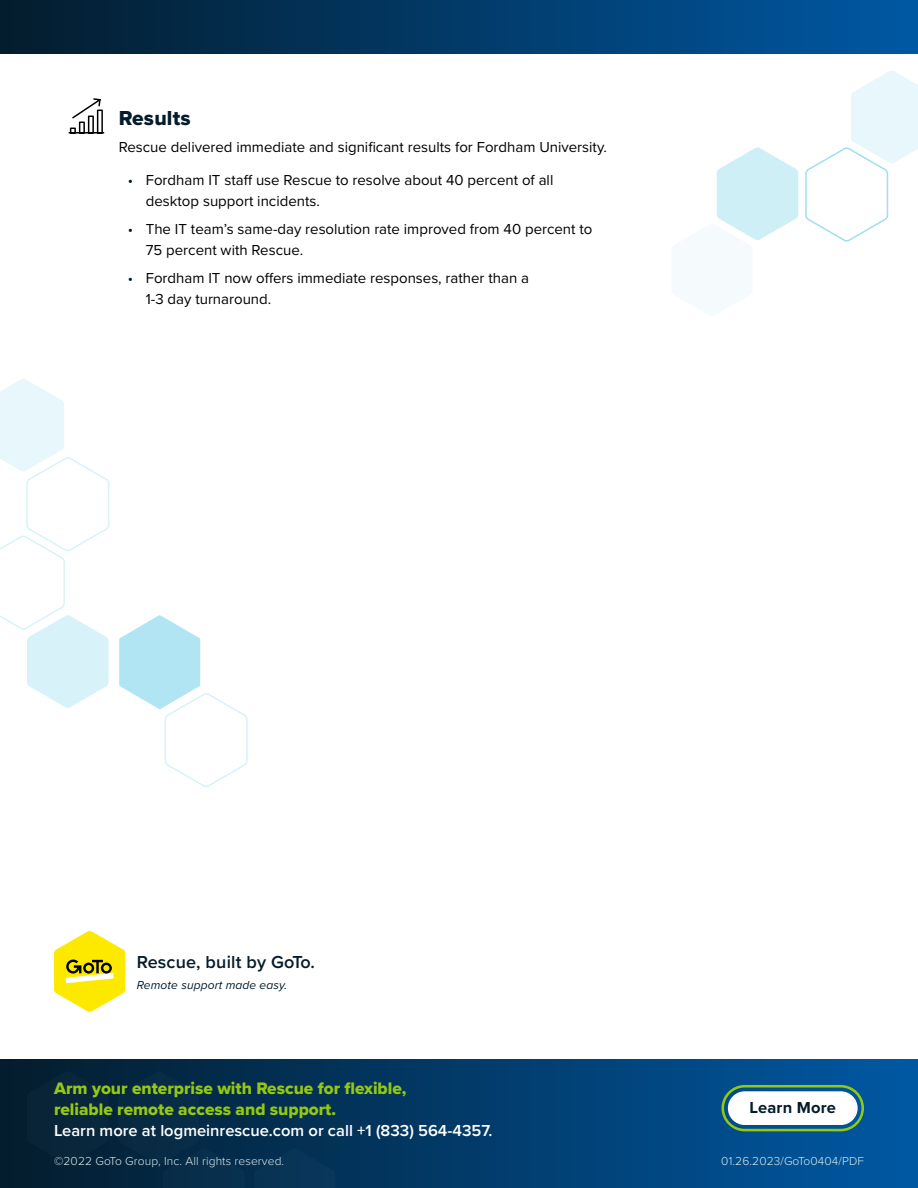
<style>
.page{position:relative;width:918px;height:1188px;background:#fff}
.page>*{position:absolute;margin:0;border:0;box-sizing:border-box;transform-origin:0 0}
.H1{font:21px "Proxima Nova Extrabld";letter-spacing:.01em;color:#041c2c}
.H1-2{font:600 18px "Proxima Nova";letter-spacing:.01em;color:#041c2c}
.Body{font:17.25px/21px "Proxima Nova Extrabld";color:#93c90e}
.Body-2{font:600 16.5px "Proxima Nova";color:#fff}
._04_Intro_Text{font:700 16.5px "Proxima Nova";letter-spacing:.01em;color:#041c2c}
.Body-3{font:15px/21px "Proxima Nova";color:#000}
._01_Document_Type{font:300 12px "Proxima Nova";letter-spacing:.01em;color:#daeaec}
.H1-3{font:italic 12px "Proxima Nova";letter-spacing:.01em;color:#041c2c}
.s1{color:#041c2c}
</style>
<div class="page">
<svg style="left:0;top:1059px;width:918px;height:129px;background:#013e70"></svg>
<svg style="left:0;top:379px;width:110px;height:329px"></svg>
<svg style="left:119px;top:615px;width:129px;height:172px"></svg>
<svg style="left:716px;top:147px;width:82px;height:93px"></svg>
<svg style="left:805px;top:71px;width:113px;height:171px"></svg>
<div style="left:0;top:0;width:918px;height:54px;background:linear-gradient(to right,#041c2d,#0058a3)"></div>
<svg style="left:54px;top:931px;width:71px;height:81px"></svg>
<svg style="left:118px;top:1071px;width:127px;height:117px;background:#052a46"></svg>
<div style="left:254px;top:1148px;width:81px;height:40px;background:#083456"></div>
<div style="left:27px;top:1071px;width:82px;height:93px;background:#09253a"></div>
<svg style="left:68px;top:98px;width:37px;height:36px"></svg>
<div style="left:722px;top:1085px;width:142px;height:46px;border:3px solid #93c90e;border-radius:22px"></div>
<div style="left:728px;top:1091px;width:130px;height:34px;background:#fff;border-radius:17px"></div>
<p class="H1" style="left:119px;top:102px;width:73px">Results</p>
<p class="Body-3" style="left:119px;top:136px;width:490px">Rescue delivered immediate and significant results for Fordham University.</p>
<p class="Body-3" style="left:146px;top:169px;width:409px;text-indent:-18px"><span class="s1">•</span> Fordham IT staff use Rescue to resolve about 40 percent of all desktop support incidents.</p>
<p class="Body-3" style="left:146px;top:218px;width:448px;text-indent:-18px"><span class="s1">•</span> The IT team’s same-day resolution rate improved from 40 percent to<br>75 percent with Rescue.</p>
<p class="Body-3" style="left:146px;top:267px;width:385px;text-indent:-18px"><span class="s1">•</span> Fordham IT now offers immediate responses, rather than a<br>1-3 day turnaround.</p>
<p class="H1-2" style="left:137px;top:949px;width:180px">Rescue, built by GoTo.</p>
<p class="H1-3" style="left:137px;top:976px;width:152px">Remote support made easy.</p>
<p class="Body" style="left:54px;top:1077px;width:354px">Arm your enterprise with Rescue for flexible, reliable remote access and support.</p>
<p class="Body-2" style="left:54px;top:1118px;width:440px">Learn more at logmeinrescue.com or call +1 (833) 564-4357.</p>
<p class="_04_Intro_Text" style="left:750px;top:1095px;width:88px">Learn More</p>
<p class="_01_Document_Type" style="left:54px;top:1152px;width:232px">©2022 GoTo Group, Inc. All rights reserved.</p>
<p class="_01_Document_Type" style="left:721px;top:1152px;width:144px">01.26.2023/GoTo0404/PDF</p>
</div>
